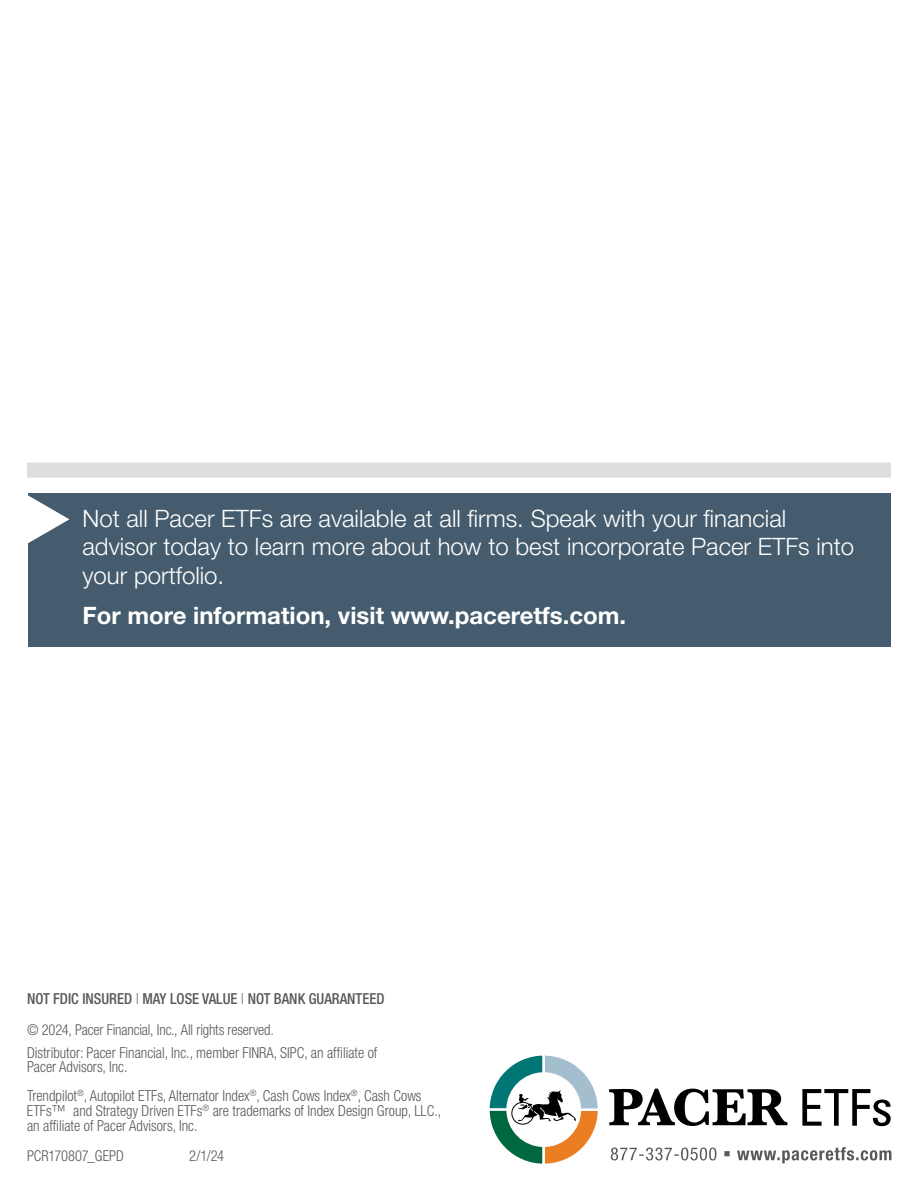
<style>
.page{position:relative;width:918px;height:1188px;background:#fff}
.page>*{position:absolute;margin:0;border:0;box-sizing:border-box;transform-origin:0 0}
.t1{font:300 24px/28.8px "Helvetica Neue LT Std";color:#fff}
.t2{font:700 24px "Helvetica Neue LT Std";color:#fff}
.t3{font:300 condensed 15.15px/14.7px "Helvetica Neue LT Std";color:#58595b;scale:.96 1}
.t4{font:500 condensed 15.15px "Helvetica Neue LT Std";color:#58595b;scale:.96 1}
.t5{font:300 condensed 15px "Helvetica Neue LT Std";letter-spacing:-.01em;color:#58595b;scale:.96 1}
.s1{font-weight:300}
</style>
<div class="page">
<svg style="left:611px;top:1147px;width:280px;height:16px"></svg>
<svg style="left:609px;top:1089px;width:178px;height:37px"></svg>
<svg style="left:489px;top:1055px;width:109px;height:109px"></svg>
<svg style="left:802px;top:1089px;width:89px;height:37px"></svg>
<div style="left:28px;top:493px;width:863px;height:153px;background:#445c6d"></div>
<svg style="left:28px;top:495px;width:41px;height:49px"></svg>
<div style="left:27px;top:463px;width:864px;height:15px;background:#dcddde"></div>
<h1 class="t1" style="left:82px;top:503px;width:773px">Not all Pacer ETFs are available at all firms. Speak with your financial advisor today to learn more about how to best incorporate Pacer ETFs into your portfolio.</h1>
<h1 class="t2" style="left:82px;top:600px;width:545px">For more information, visit www.paceretfs.com.</h1>
<p class="t4" style="left:27px;top:989px;width:374px">NOT FDIC INSURED <span class="s1">|</span> MAY LOSE VALUE <span class="s1">|</span> NOT BANK GUARANTEED</p>
<p class="t5" style="left:27px;top:1021px;width:259px">© 2024, Pacer Financial, Inc., All rights reserved.</p>
<p class="t3" style="left:27px;top:1045px;width:367px">Distributor: Pacer Financial, Inc., member FINRA, SIPC, an affiliate of<br>Pacer Advisors, Inc.</p>
<p class="t3" style="left:27px;top:1089px;width:433px">Trendpilot<sup>®</sup>, Autopilot ETFs, Alternator Index<sup>®</sup>, Cash Cows Index<sup>®</sup>, Cash Cows<br>ETFs™ and Strategy Driven ETFs<sup>®</sup> are trademarks of Index Design Group, LLC., an affiliate of Pacer Advisors, Inc.</p>
<p class="t5" style="left:27px;top:1147px;width:102px">PCR170807_GEPD</p>
<p class="t5" style="left:189px;top:1147px;width:38px">2/1/24</p>
</div>
